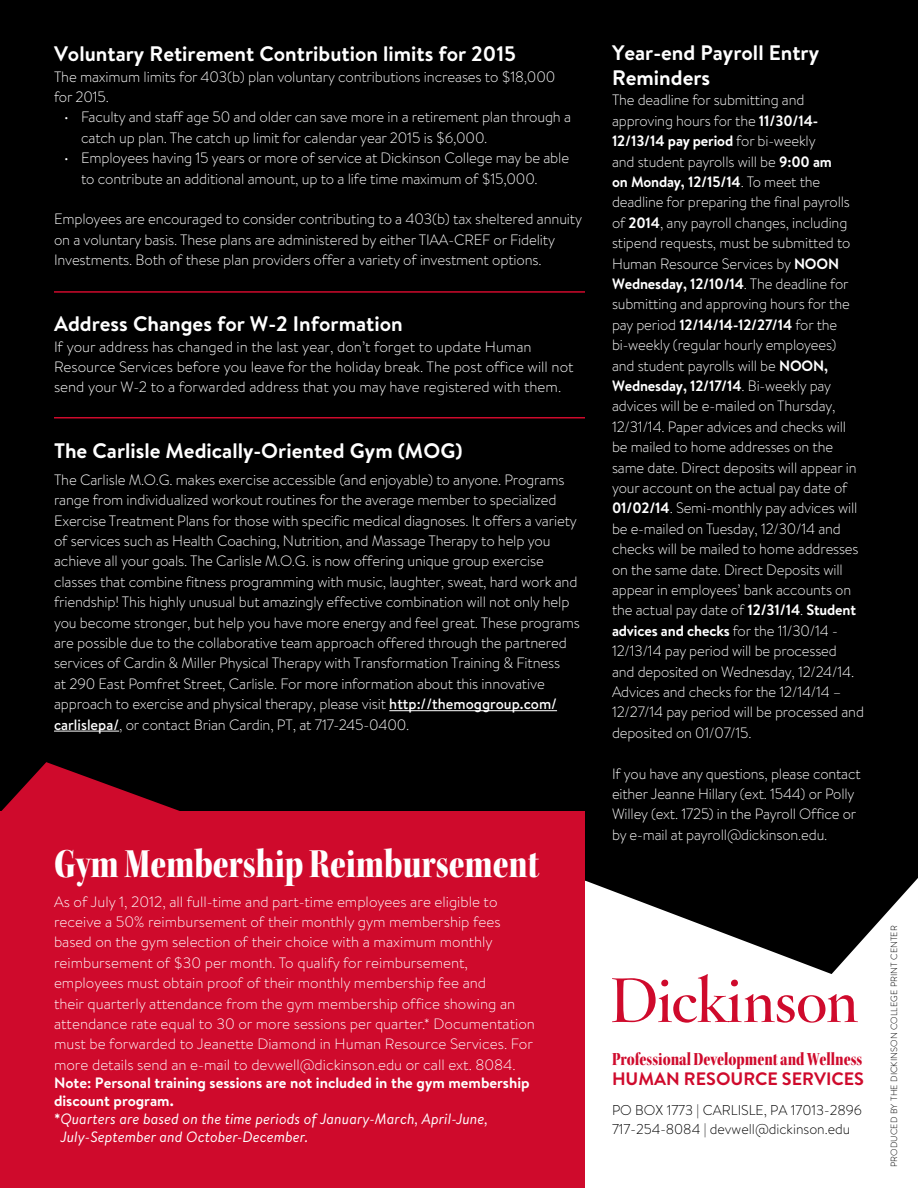
<style>
.page{position:relative;width:918px;height:1188px;background:#fff}
.page>*{position:absolute;margin:0;border:0;box-sizing:border-box;transform-origin:0 0}
.t1{font:43.5px "Kepler Std Black Cn Disp";color:#fff}
.t2{font:700 21px/25.2px "Brandon Text";color:#fff}
.t3{font:19.5px "Kepler Std Black Cn Disp";color:#cf0a2c}
.t4{font:700 18px "Brandon Text";color:#cf0a2c}
.t5{font:300 15px/20.4px "Brandon Text";letter-spacing:-.01em;color:#fff}
.t6{font:italic 15px "Brandon Text";color:#fff}
.t7{font:700 15px "Brandon Text";color:#fff}
.t8{font:300 14.25px/19.5px "Brandon Text";color:#000}
.t9{font:300 9px "Brandon Text";letter-spacing:.01em;color:#000}
.s1{font-weight:500}
.s2{font-weight:700;font-style:normal}
.s3{font-weight:700}
</style>
<div class="page">
<div style="left:0;top:0;width:918px;height:974px;background:#000"></div>
<svg style="left:612px;top:974px;width:246px;height:49px"></svg>
<div style="left:0;top:811px;width:585px;height:377px;background:#cf0a2c"></div>
<svg style="left:1px;top:762px;width:179px;height:49px;background:#660415"></svg>
<hr style="left:389px;top:710px;width:168px;height:1px;background:#fff">
<hr style="left:54px;top:731px;width:65px;height:1px;background:#fff">
<hr style="left:54px;top:291px;width:531px;height:2px;background:#cf0a2c">
<hr style="left:54px;top:417px;width:531px;height:2px;background:#cf0a2c">
<h2 class="t2" style="left:54px;top:41px;width:464px">Voluntary Retirement Contribution limits for 2015</h2>
<p class="t5" style="left:54px;top:66px;width:503px">The maximum limits for 403(b) plan voluntary contributions increases to $18,000 for 2015.</p>
<p class="t5" style="left:81px;top:106px;width:492px;text-indent:-17px">• Faculty and staff age 50 and older can save more in a retirement plan through a catch up plan. The catch up limit for calendar year 2015 is $6,000.</p>
<p class="t5" style="left:81px;top:147px;width:490px;text-indent:-17px">• Employees having 15 years or more of service at Dickinson College may be able to contribute an additional amount, up to a life time maximum of $15,000.</p>
<p class="t5" style="left:54px;top:208px;width:530px">Employees are encouraged to consider contributing to a 403(b) tax sheltered annuity on a voluntary basis. These plans are administered by either TIAA-CREF or Fidelity<br>Investments. Both of these plan providers offer a variety of investment options.</p>
<h2 class="t2" style="left:54px;top:311px;width:350px">Address Changes for W-2 Information</h2>
<p class="t5" style="left:54px;top:336px;width:521px">If your address has changed in the last year, don’t forget to update Human<br>Resource Services before you leave for the holiday break. The post office will not send your W-2 to a forwarded address that you may have registered with them.</p>
<h2 class="t2" style="left:54px;top:438px;width:410px">The Carlisle Medically-Oriented Gym (MOG)</h2>
<p class="t5" style="left:54px;top:469px;width:527px">The Carlisle M.O.G. makes exercise accessible (and enjoyable) to anyone. Programs range from individualized workout routines for the average member to specialized Exercise Treatment Plans for those with specific medical diagnoses. It offers a variety of services such as Health Coaching, Nutrition, and Massage Therapy to help you achieve all your goals. The Carlisle M.O.G. is now offering unique group exercise classes that combine fitness programming with music, laughter, sweat, hard work and friendship! This highly unusual but amazingly effective combination will not only help you become stronger, but help you have more energy and feel great. These programs are possible due to the collaborative team approach offered through the partnered services of Cardin &amp; Miller Physical Therapy with Transformation Training &amp; Fitness<br>at 290 East Pomfret Street, Carlisle. For more information about this innovative approach to exercise and physical therapy, please visit <span class="s1">http://themoggroup.com/ carlislepa/</span>, or contact Brian Cardin, PT, at 717-245-0400.</p>
<h1 class="t1" style="left:54px;top:840px;width:486px">Gym Membership Reimbursement</h1>
<p class="t5" style="left:54px;top:891px;width:483px">As of July 1, 2012, all full-time and part-time employees are eligible to receive a 50% reimbursement of their monthly gym membership fees based on the gym selection of their choice with a maximum monthly reimbursement of $30 per month. To qualify for reimbursement, employees must obtain proof of their monthly membership fee and<br>their quarterly attendance from the gym membership office showing an attendance rate equal to 30 or more sessions per quarter.* Documentation must be forwarded to Jeanette Diamond in Human Resource Services. For more details send an e-mail to devwell@dickinson.edu or call ext. 8084.</p>
<p class="t7" style="left:54px;top:1072px;width:477px">Note: Personal training sessions are not included in the gym membership</p>
<p class="t7" style="left:54px;top:1090px;width:121px">discount program.</p>
<p class="t6" style="left:54px;top:1108px;width:435px"><span class="s2">*</span>Quarters are based on the time periods of January-March, April-June,</p>
<p class="t6" style="left:60px;top:1126px;width:249px">July-September and October-December.</p>
<h2 class="t2" style="left:612px;top:39px;width:209px">Year-end Payroll Entry<br>Reminders</h2>
<p class="t5" style="left:612px;top:89px;width:254px">The deadline for submitting and approving hours for the <span class="s3">11/30/14- 12/13/14 pay period</span> for bi-weekly<br>and student payrolls will be <span class="s3">9:00 am<br>on Monday, 12/15/14</span>. To meet the deadline for preparing the final payrolls of <span class="s3">2014</span>, any payroll changes, including stipend requests, must be submitted to Human Resource Services by <span class="s3">NOON Wednesday, 12/10/14</span>. The deadline for submitting and approving hours for the pay period <span class="s3">12/14/14-12/27/14</span> for the bi-weekly (regular hourly employees)<br>and student payrolls will be <span class="s3">NOON, Wednesday, 12/17/14</span>. Bi-weekly pay advices will be e-mailed on Thursday, 12/31/14. Paper advices and checks will be mailed to home addresses on the same date. Direct deposits will appear in your account on the actual pay date of <span class="s3">01/02/14</span>. Semi-monthly pay advices will be e-mailed on Tuesday, 12/30/14 and checks will be mailed to home addresses on the same date. Direct Deposits will appear in employees’ bank accounts on the actual pay date of <span class="s3">12/31/14</span>. <span class="s3">Student advices and checks</span> for the 11/30/14 - 12/13/14 pay period will be processed<br>and deposited on Wednesday, 12/24/14.<br>Advices and checks for the 12/14/14 – 12/27/14 pay period will be processed and deposited on 01/07/15.</p>
<p class="t5" style="left:612px;top:763px;width:250px">If you have any questions, please contact either Jeanne Hillary (ext. 1544) or Polly Willey (ext. 1725) in the Payroll Office or by e-mail at payroll@dickinson.edu.</p>
<h3 class="t3" style="left:612px;top:1049px;width:252px">Professional Development and Wellness</h3>
<p class="t4" style="left:612px;top:1066px;width:253px">HUMAN RESOURCE SERVICES</p>
<p class="t8" style="left:612px;top:1100px;width:252px">PO BOX 1773 | CARLISLE, PA 17013-2896<br>717-254-8084 | devwell@dickinson.edu</p>
<p class="t9" style="left:888px;top:1167px;width:243px;rotate:-90deg">PRODUCED BY THE DICKINSON COLLEGE PRINT CENTER</p>
</div>
